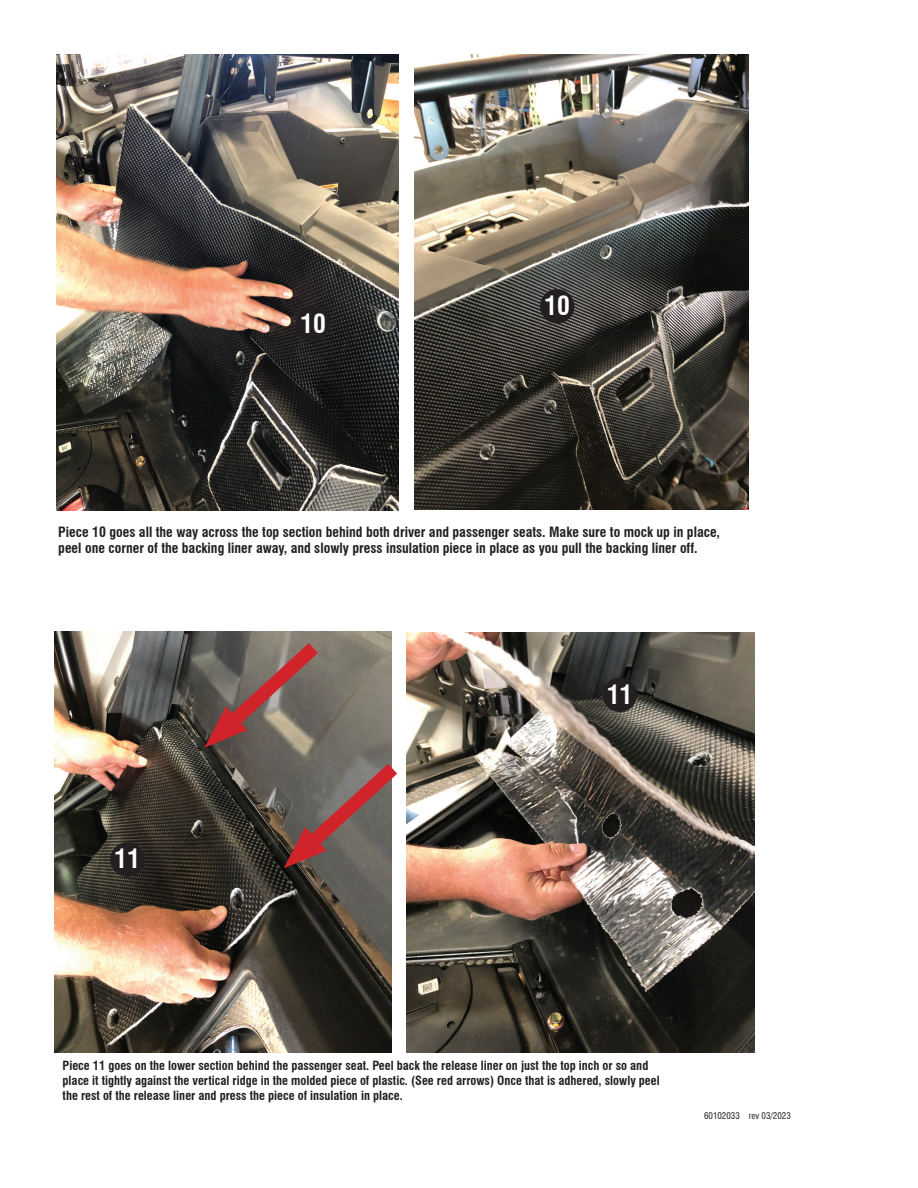
<style>
.page{position:relative;width:918px;height:1188px;background:#fff}
.page>*{position:absolute;margin:0;border:0;box-sizing:border-box;transform-origin:0 0}
.t1{font:700 condensed 25.65px "Swiss 721 BT";color:#fff}
.t2{font:700 condensed 13.8px/16.8px "Swiss 721 BT";color:#231f20}
.t3{font:700 condensed 12.45px/15px "Swiss 721 BT";color:#231f20}
.t4{font:condensed 9px "Swiss 721 BT";color:#231f20}
</style>
<div class="page">
<img style="left:57px;top:54px;width:342px;height:456px">
<img style="left:54px;top:632px;width:338px;height:421px">
<img style="left:406px;top:632px;width:348px;height:421px">
<img style="left:414px;top:54px;width:335px;height:456px">
<svg style="left:204px;top:631px;width:208px;height:239px;background:#7d6b65"></svg>
<div style="left:110px;top:842px;width:35px;height:35px;background:#231f20;border-radius:50%"></div>
<div style="left:603px;top:678px;width:34px;height:34px;background:#231f20;border-radius:50%"></div>
<div style="left:296px;top:307px;width:34px;height:34px;background:#231f20;border-radius:50%"></div>
<div style="left:540px;top:289px;width:34px;height:34px;background:#231f20;border-radius:50%"></div>
<h1 class="t1" style="left:300px;top:308px;width:27px">10</h1>
<h1 class="t1" style="left:544px;top:290px;width:27px">10</h1>
<p class="t2" style="left:58px;top:523px;width:663px">Piece 10 goes all the way across the top section behind both driver and passenger seats. Make sure to mock up in place, peel one corner of the backing liner away, and slowly press insulation piece in place as you pull the backing liner off.</p>
<h1 class="t1" style="left:115px;top:844px;width:27px">11</h1>
<h1 class="t1" style="left:607px;top:679px;width:27px">11</h1>
<p class="t3" style="left:63px;top:1058px;width:599px">Piece 11 goes on the lower section behind the passenger seat. Peel back the release liner on just the top inch or so and place it tightly against the vertical ridge in the molded piece of plastic. (See red arrows) Once that is adhered, slowly peel the rest of the release liner and press the piece of insulation in place.</p>
<p class="t4" style="left:704px;top:1111px;width:88px">60102033 rev 03/2023</p>
</div>
